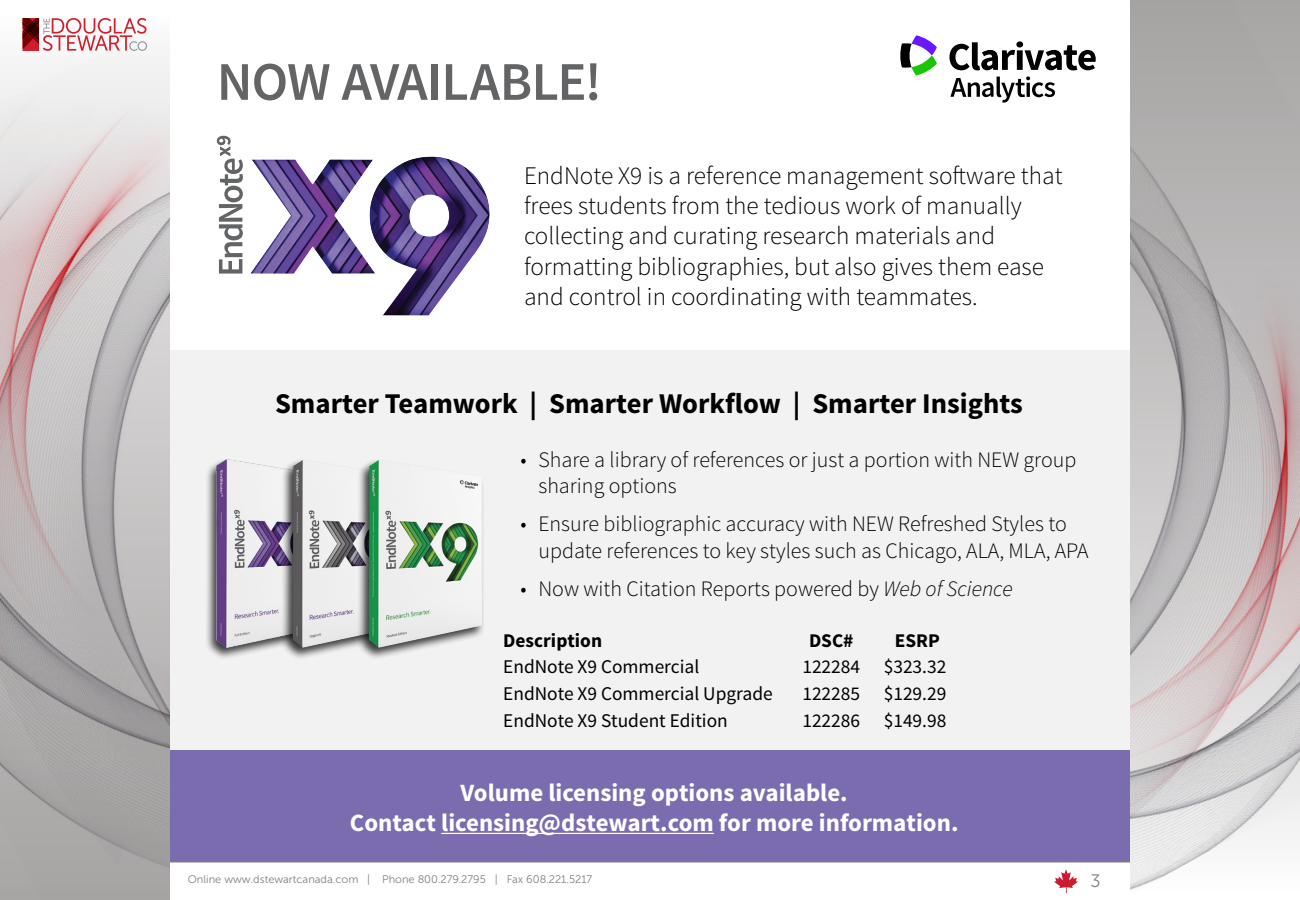
<style>
.page{position:relative;width:1300px;height:900px;background:#fff}
.page>*{position:absolute;margin:0;border:0;box-sizing:border-box;transform-origin:0 0}
.t1{font:600 54.4px "Source Sans Pro";letter-spacing:-.015em;color:#636466}
.t2{font:700 28.6px "Source Sans Pro";color:#000}
.t3{font:300 25.3px/30.3px "Source Sans Pro";color:#000}
.t4{font:700 24.9px/30px "Source Sans Pro";color:#fff;text-align:center}
.t5{font:300 22px/26.4px "Source Sans Pro";color:#000}
.t6{font:19.4px "Source Sans Pro";color:#000}
.t7{font:700 19.4px "Source Sans Pro";color:#000}
.t8{font:18px "Museo Sans 300";color:#808080}
.t9{font:11px "Museo Sans 300";color:#808080}
.s1{font-style:italic}
</style>
<div class="page">
<div style="left:132px;top:350px;width:1005px;height:546px;background:#f2f2f2"></div>
<svg style="left:217px;top:136px;width:26px;height:138px"></svg>
<img style="left:369px;top:156px;width:119px;height:159px">
<svg style="left:900px;top:35px;width:37px;height:41px"></svg>
<svg style="left:949px;top:41px;width:147px;height:29px"></svg>
<svg style="left:950px;top:76px;width:105px;height:27px"></svg>
<div style="left:156px;top:750px;width:996px;height:113px;background:#7b6cb0"></div>
<hr style="left:441px;top:833px;width:273px;height:1px;background:#fff">
<div style="left:205px;top:458px;width:128px;height:202px;background:#000;opacity:.75"></div>
<img style="left:217px;top:460px;width:63px;height:188px">
<div style="left:280px;top:458px;width:129px;height:202px;background:#000;opacity:.75"></div>
<img style="left:293px;top:460px;width:64px;height:188px">
<div style="left:357px;top:458px;width:128px;height:202px;background:#000;opacity:.75"></div>
<img style="left:369px;top:460px;width:113px;height:188px">
<div style="left:170px;top:862px;width:960px;height:34px;background:#fff"></div>
<img style="left:1130px;top:0;width:170px;height:896px">
<img style="left:0;top:18px;width:170px;height:882px">
<svg style="left:23px;top:18px;width:124px;height:33px"></svg>
<svg style="left:1054px;top:869px;width:24px;height:24px"></svg>
<h1 class="t1" style="left:217px;top:47px;width:386px">NOW AVAILABLE!</h1>
<p class="t3" style="left:524px;top:160px;width:540px">EndNote X9 is a reference management software that frees students from the tedious work of manually collecting and curating research materials and formatting bibliographies, but also gives them ease and control in coordinating with teammates.</p>
<h2 class="t2" style="left:275px;top:386px;width:749px">Smarter Teamwork | Smarter Workflow | Smarter Insights</h2>
<p class="t5" style="left:538px;top:446px;width:539px;text-indent:-18px">• Share a library of references or just a portion with NEW group sharing options</p>
<p class="t5" style="left:538px;top:511px;width:552px;text-indent:-18px">• Ensure bibliographic accuracy with NEW Refreshed Styles to update references to key styles such as Chicago, ALA, MLA, APA</p>
<p class="t5" style="left:520px;top:576px;width:494px">• Now with Citation Reports powered by <span class="s1">Web of Science</span></p>
<p class="t7" style="left:503px;top:628px;width:100px">Description</p>
<p class="t7" style="left:809px;top:628px;width:46px">DSC#</p>
<p class="t7" style="left:895px;top:628px;width:46px">ESRP</p>
<p class="t6" style="left:503px;top:655px;width:198px">EndNote X9 Commercial</p>
<p class="t6" style="left:802px;top:655px;width:146px">122284 $323.32</p>
<p class="t6" style="left:503px;top:681px;width:271px">EndNote X9 Commercial Upgrade</p>
<p class="t6" style="left:802px;top:681px;width:146px">122285 $129.29</p>
<p class="t6" style="left:503px;top:708px;width:226px">EndNote X9 Student Edition</p>
<p class="t6" style="left:802px;top:708px;width:146px">122286 $149.98</p>
<p class="t4" style="left:350px;top:779px;width:610px">Volume licensing options available.<br>Contact licensing@dstewart.com for more information.</p>
<p class="t9" style="left:188px;top:874px;width:406px">Online www.dstewartcanada.com | Phone 800.279.2795 | Fax 608.221.5217</p>
<p class="t8" style="left:1091px;top:871px;width:12px">3</p>
</div>
